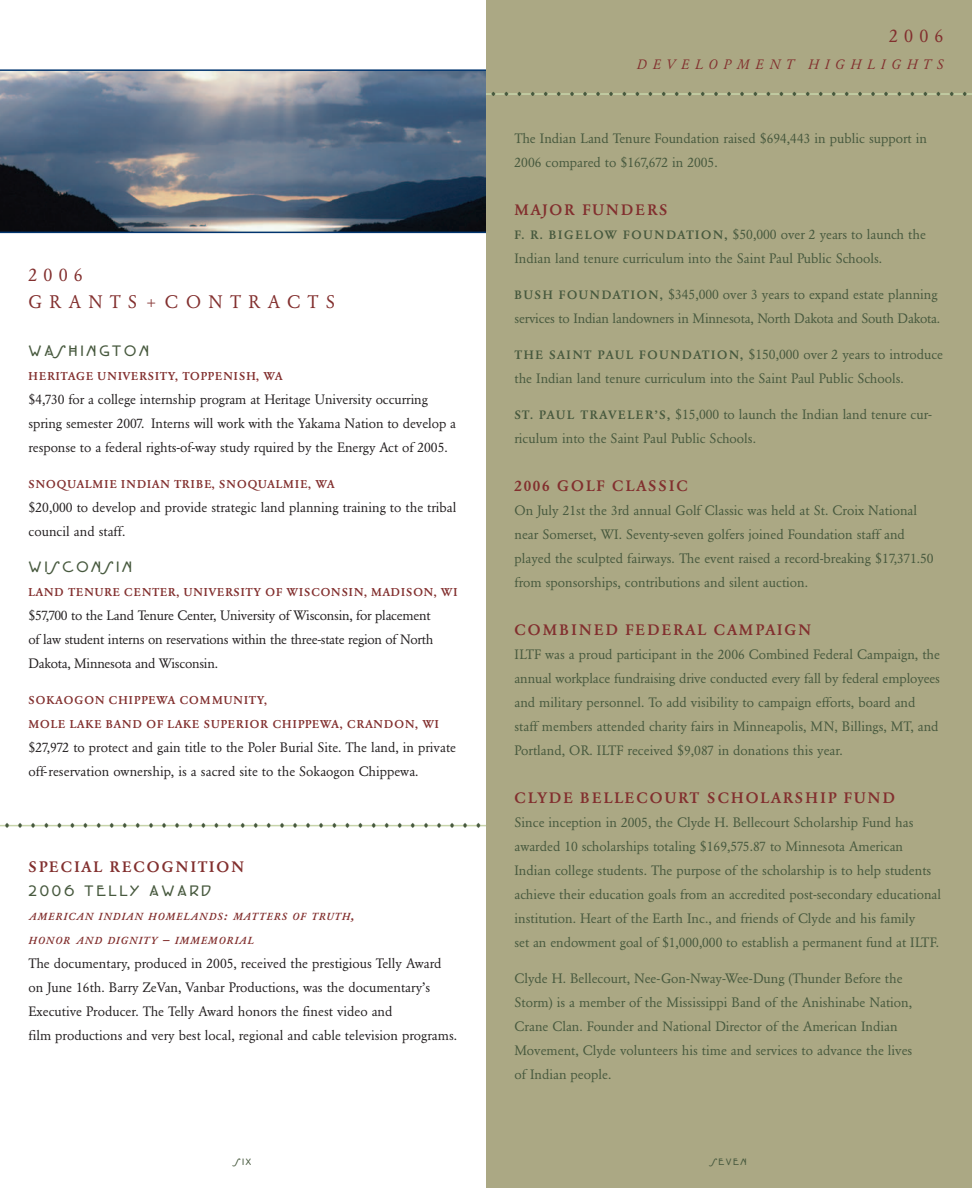
<style>
.page{position:relative;width:972px;height:1188px;background:#fff}
.page>*{position:absolute;margin:0;border:0;box-sizing:border-box;transform-origin:0 0}
.t1{font:18px/27px "Garamond BE";letter-spacing:.4em;color:#822f2e}
.t2{font:700 16.5px "P22 Eaglefeather";letter-spacing:.17em;color:#47593e}
.t3{font:500 15px "Garamond BE";letter-spacing:.14em;color:#822f2e}
.t4{font:500 15px "Garamond BE";letter-spacing:.12em;color:#822f2e}
.t5{font:13.5px/24px "Garamond BE";color:#47593e}
.t6{font:13.5px/24px "Garamond BE";color:#231f20}
.t7{font:13.5px/24px "Garamond BE";letter-spacing:-.02em;color:#231f20}
.t8{font:italic 13.5px "Garamond BE";letter-spacing:.42em;color:#822f2e}
.t9{font:500 11.25px/24px "Garamond BE";letter-spacing:.085em;color:#822f2e}
.t10{font:italic 500 10.2px "Garamond BE";letter-spacing:.09em;color:#822f2e}
.t11{font:700 10.2px "P22 Eaglefeather";letter-spacing:.15em;color:#47593e}
.s1{font-size:13.5px}
.s2{font-weight:500;font-size:12px}
</style>
<div class="page">
<hr style="left:0;top:825px;width:486px;height:1px;background:#c7d4aa">
<img style="left:0;top:71px;width:486px;height:161px">
<hr style="left:0;top:69px;width:486px;height:2px;background:#01356f">
<hr style="left:0;top:232px;width:486px;height:1px;background:#01356f">
<div style="left:486px;top:0;width:486px;height:1188px;background:#aba884"></div>
<hr style="left:486px;top:93px;width:486px;height:2px;background:#c7d4aa">
<h1 class="t1" style="left:28px;top:263px;width:308px">2006<br>GRANTS <span class="s1">+</span> CONTRACTS</h1>
<p class="t2" style="left:28px;top:346px;width:122px">WASHINGTON</p>
<p class="t9" style="left:28px;top:365px;width:256px">HERITAGE UNIVERSITY, TOPPENISH, WA</p>
<p class="t6" style="left:28px;top:389px;width:429px">$4,730 for a college internship program at Heritage University occurring spring semester 2007. Interns will work with the Yakama Nation to develop a response to a federal rights-of-way study rquired by the Energy Act of 2005.</p>
<p class="t9" style="left:28px;top:473px;width:308px">SNOQUALMIE INDIAN TRIBE, SNOQUALMIE, WA</p>
<p class="t6" style="left:28px;top:497px;width:430px">$20,000 to develop and provide strategic land planning training to the tribal council and staff.</p>
<p class="t2" style="left:28px;top:562px;width:105px">WISCONSIN</p>
<p class="t9" style="left:28px;top:581px;width:430px">LAND TENURE CENTER, UNIVERSITY OF WISCONSIN, MADISON, WI</p>
<p class="t7" style="left:28px;top:605px;width:406px">$57,700 to the Land Tenure Center, University of Wisconsin, for placement of law student interns on reservations within the three-state region of North<br>Dakota, Minnesota and Wisconsin.</p>
<p class="t9" style="left:28px;top:689px;width:412px">SOKAOGON CHIPPEWA COMMUNITY,<br>MOLE LAKE BAND OF LAKE SUPERIOR CHIPPEWA, CRANDON, WI</p>
<p class="t6" style="left:28px;top:737px;width:429px">$27,972 to protect and gain title to the Poler Burial Site. The land, in private off-reservation ownership, is a sacred site to the Sokaogon Chippewa.</p>
<p class="t3" style="left:28px;top:861px;width:217px">SPECIAL RECOGNITION</p>
<p class="t2" style="left:28px;top:886px;width:184px">2006 TELLY AWARD</p>
<p class="t10" style="left:28px;top:913px;width:327px">AMERICAN INDIAN HOMELANDS<span class="s1">:</span> MATTERS OF TRUTH<span class="s1">,</span></p>
<p class="t10" style="left:28px;top:937px;width:227px">HONOR AND DIGNITY <span class="s1">–</span> IMMEMORIAL</p>
<p class="t6" style="left:28px;top:953px;width:430px">The documentary, produced in 2005, received the prestigious Telly Award on June 16th. Barry ZeVan, Vanbar Productions, was the documentary’s Executive Producer. The Telly Award honors the finest video and<br>film productions and very best local, regional and cable television programs.</p>
<h1 class="t1" style="left:889px;top:24px;width:56px">2006</h1>
<p class="t8" style="left:637px;top:59px;width:308px">DEVELOPMENT HIGHLIGHTS</p>
<p class="t5" style="left:514px;top:128px;width:414px">The Indian Land Tenure Foundation raised $694,443 in public support in<br>2006 compared to $167,672 in 2005.</p>
<p class="t3" style="left:514px;top:204px;width:155px">MAJOR FUNDERS</p>
<p class="t5" style="left:514px;top:224px;width:413px"><span class="s2">F. R. B IGE LOW FOUN DATION,</span> $50,000 over 2 years to launch the<br>Indian land tenure curriculum into the Saint Paul Public Schools.</p>
<p class="t5" style="left:514px;top:284px;width:427px"><span class="s2">BUSH FOUN DATION,</span> $345,000 over 3 years to expand estate planning services to Indian landowners in Minnesota, North Dakota and South Dakota.</p>
<p class="t5" style="left:514px;top:344px;width:430px"><span class="s2">TH E SAI NT PAUL FOUN DATION,</span> $150,000 over 2 years to introduce the Indian land tenure curriculum into the Saint Paul Public Schools.</p>
<p class="t5" style="left:514px;top:404px;width:419px"><span class="s2">ST. PAUL TRAVE LE R’S,</span> $15,000 to launch the Indian land tenure cur&shy;riculum into the Saint Paul Public Schools.</p>
<p class="t4" style="left:514px;top:480px;width:175px">2006 GOLF CLASSIC</p>
<p class="t5" style="left:514px;top:500px;width:421px">On July 21st the 3rd annual Golf Classic was held at St. Croix National near Somerset, WI. Seventy-seven golfers joined Foundation staff and played the sculpted fairways. The event raised a record-breaking $17,371.50 from sponsorships, contributions and silent auction.</p>
<p class="t3" style="left:514px;top:624px;width:298px">COMBINED FEDERAL CAMPAIGN</p>
<p class="t5" style="left:514px;top:644px;width:427px">ILTF was a proud participant in the 2006 Combined Federal Campaign, the annual workplace fundraising drive conducted every fall by federal employees and military personnel. To add visibility to campaign efforts, board and staff members attended charity fairs in Minneapolis, MN, Billings, MT, and Portland, OR. ILTF received $9,087 in donations this year.</p>
<p class="t3" style="left:514px;top:792px;width:382px">CLYDE BELLECOURT SCHOLARSHIP FUND</p>
<p class="t5" style="left:514px;top:812px;width:428px">Since inception in 2005, the Clyde H. Bellecourt Scholarship Fund has awarded 10 scholarships totaling $169,575.87 to Minnesota American Indian college students. The purpose of the scholarship is to help students achieve their education goals from an accredited post-secondary educational institution. Heart of the Earth Inc., and friends of Clyde and his family<br>set an endowment goal of $1,000,000 to establish a permanent fund at ILTF.</p>
<p class="t5" style="left:515px;top:968px;width:399px">Clyde H. Bellecourt, Nee-Gon-Nway-Wee-Dung (Thunder Before the Storm) is a member of the Mississippi Band of the Anishinabe Nation, Crane Clan. Founder and National Director of the American Indian Movement, Clyde volunteers his time and services to advance the lives of Indian people.</p>
<p class="t11" style="left:235px;top:1159px;width:18px">SIX</p>
<p class="t11" style="left:711px;top:1159px;width:37px">SEVEN</p>
</div>
